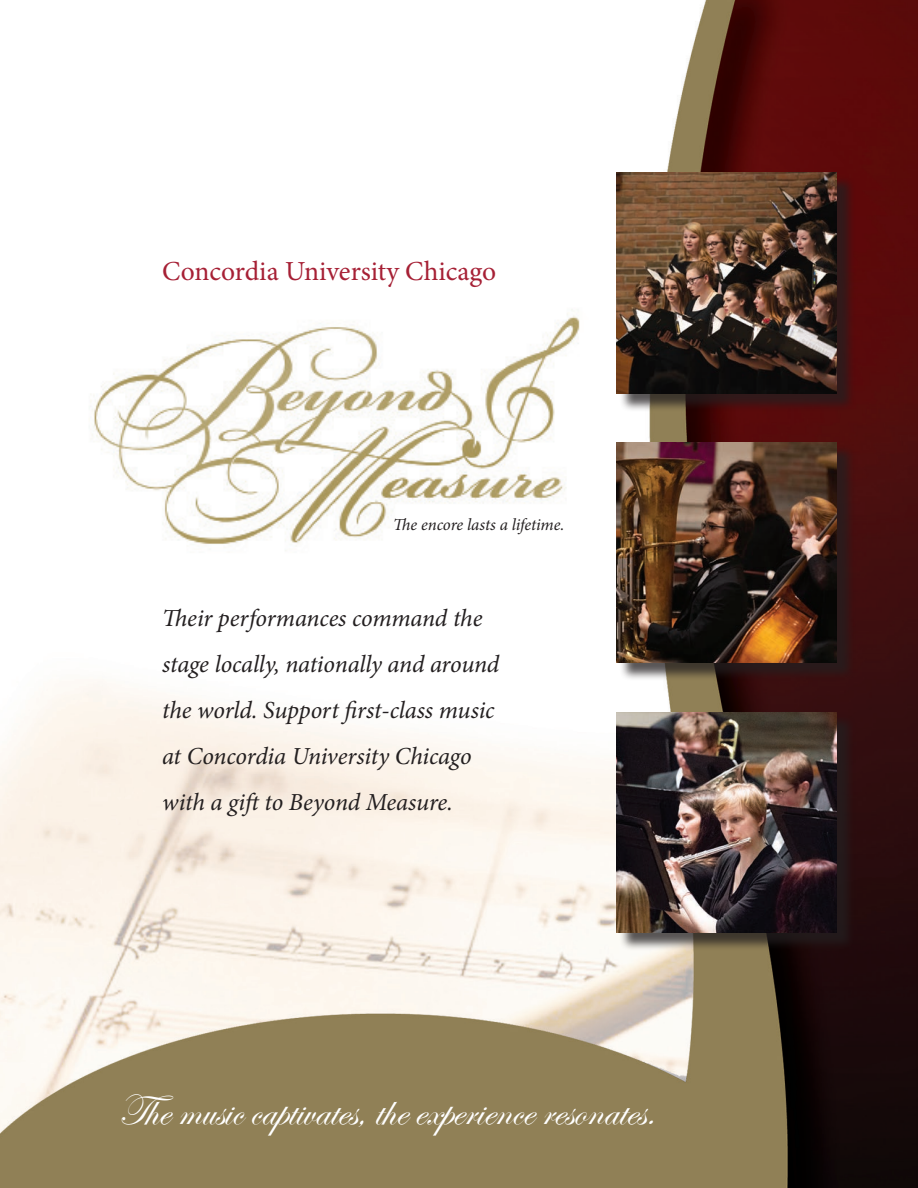
<style>
.page{position:relative;width:918px;height:1188px;background:#fff}
.page>*{position:absolute;margin:0;border:0;box-sizing:border-box;transform-origin:0 0}
.t1{font:44.4px "Edwardian Script ITC";color:#fff}
.t2{font:27.6px "Minion Pro";color:#a62035}
.t3{font:italic 24.45px/45.9px "Minion Pro";letter-spacing:-.01em;color:#231f20}
.t4{font:italic 16.8px "Minion Pro";letter-spacing:-.01em;color:#231f20}
</style>
<div class="page">
<img style="left:0;top:0;width:918px;height:1188px">
<img style="left:67px;top:298px;width:536px;height:276px">
<div style="left:619px;top:175px;width:237px;height:237px;background:#231f20;opacity:.75"></div>
<img style="left:617px;top:173px;width:220px;height:220px">
<div style="left:619px;top:714px;width:237px;height:237px;background:#231f20;opacity:.75"></div>
<img style="left:617px;top:712px;width:220px;height:220px">
<div style="left:619px;top:445px;width:237px;height:237px;background:#231f20;opacity:.75"></div>
<img style="left:617px;top:442px;width:220px;height:221px">
<p class="t2" style="left:162px;top:253px;width:336px">Concordia University Chicago</p>
<p class="t4" style="left:393px;top:513px;width:173px">The encore lasts a lifetime.</p>
<p class="t3" style="left:162px;top:595px;width:339px">Their performances command the stage locally, nationally and around</p>
<p class="t3" style="left:162px;top:687px;width:334px">the world. Support first-class music at Concordia University Chicago with a gift to Beyond Measure.</p>
<p class="t1" style="left:119px;top:1086px;width:538px">The music captivates, the experience resonates.</p>
</div>
